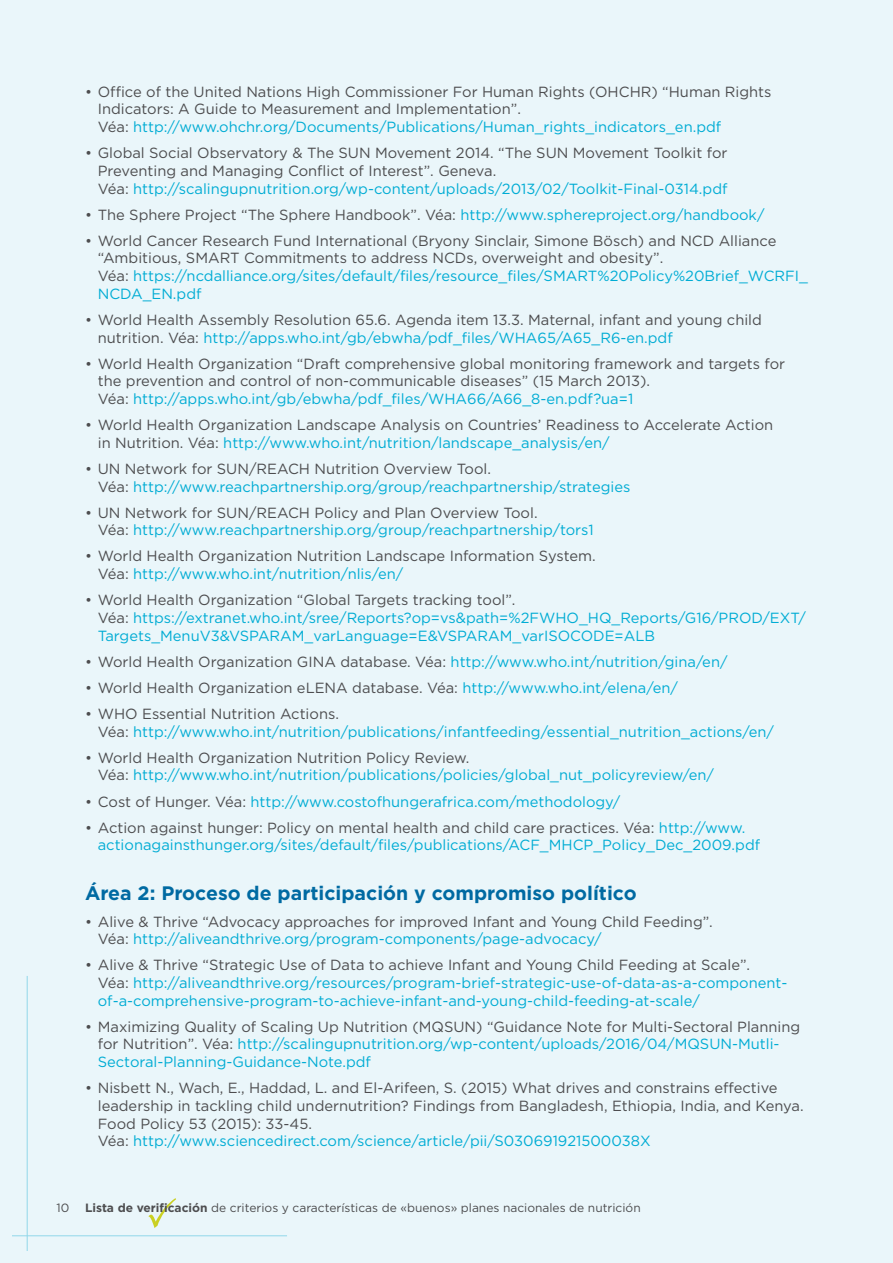
<style>
.page{position:relative;width:893px;height:1263px;background:#eaf6fa}
.page>*{position:absolute;margin:0;border:0;box-sizing:border-box;transform-origin:0 0}
.t1{font:700 19.5px "Gotham";color:#006aa2}
.t2{font:14.7px/17.7px "Gotham";color:#4d4d4f}
.t3{font:14.7px/17.7px "Gotham";color:#00acd4}
.t4{font:12px "Gotham";color:#4d4d4f}
.s1{color:#00acd4}
.s2{color:#4d4d4f}
.s3{font-weight:700}
</style>
<div class="page">
<hr style="left:27px;top:976px;width:1px;height:275px;background:#91d7ea">
<hr style="left:12px;top:1235px;width:275px;height:1px;background:#91d7ea">
<svg style="left:148px;top:1198px;width:28px;height:30px"></svg>
<p class="t2" style="left:98px;top:82px;width:675px;text-indent:-13px">• Office of the United Nations High Commissioner For Human Rights (OHCHR) “Human Rights<br>Indicators: A Guide to Measurement and Implementation”.<br>Véa: <span class="s1">http://www.ohchr.org/Documents/Publications/Human_rights_indicators_en.pdf</span></p>
<p class="t2" style="left:98px;top:144px;width:631px;text-indent:-13px">• Global Social Observatory &amp; The SUN Movement 2014. “The SUN Movement Toolkit for<br>Preventing and Managing Conflict of Interest”. Geneva.<br>Véa: <span class="s1">http://scalingupnutrition.org/wp-content/uploads/2013/02/Toolkit-Final-0314.pdf</span></p>
<p class="t2" style="left:85px;top:205px;width:681px">• The Sphere Project “The Sphere Handbook”. Véa: <span class="s1">http://www.sphereproject.org/handbook/</span></p>
<p class="t2" style="left:98px;top:231px;width:712px;text-indent:-13px">• World Cancer Research Fund International (Bryony Sinclair, Simone Bösch) and NCD Alliance “Ambitious, SMART Commitments to address NCDs, overweight and obesity”.<br>Véa: <span class="s1">https://ncdalliance.org/sites/default/files/resource_files/SMART%20Policy%20Brief_WCRFI_ NCDA_EN.pdf</span></p>
<p class="t2" style="left:98px;top:310px;width:666px;text-indent:-13px">• World Health Assembly Resolution 65.6. Agenda item 13.3. Maternal, infant and young child nutrition. Véa: <span class="s1">http://apps.who.int/gb/ebwha/pdf_files/WHA65/A65_R6-en.pdf</span></p>
<p class="t2" style="left:98px;top:354px;width:689px;text-indent:-13px">• World Health Organization “Draft comprehensive global monitoring framework and targets for the prevention and control of non-communicable diseases” (15 March 2013).<br>Véa: <span class="s1">http://apps.who.int/gb/ebwha/pdf_files/WHA66/A66_8-en.pdf?ua=1</span></p>
<p class="t2" style="left:98px;top:416px;width:677px;text-indent:-13px">• World Health Organization Landscape Analysis on Countries’ Readiness to Accelerate Action in Nutrition. Véa: <span class="s1">http://www.who.int/nutrition/landscape_analysis/en/</span></p>
<p class="t3" style="left:98px;top:459px;width:534px;text-indent:-13px"><span class="s2">• UN Network for SUN/REACH Nutrition Overview Tool.<br>Véa:</span> http://www.reachpartnership.org/group/reachpartnership/strategies</p>
<p class="t3" style="left:98px;top:503px;width:498px;text-indent:-13px"><span class="s2">• UN Network for SUN/REACH Policy and Plan Overview Tool.<br>Véa:</span> http://www.reachpartnership.org/group/reachpartnership/tors1</p>
<p class="t2" style="left:98px;top:547px;width:499px;text-indent:-13px">• World Health Organization Nutrition Landscape Information System.<br>Véa: <span class="s1">http://www.who.int/nutrition/nlis/en/</span></p>
<p class="t3" style="left:98px;top:591px;width:710px;text-indent:-13px"><span class="s2">• World Health Organization “Global Targets tracking tool”.<br>Véa:</span> https://extranet.who.int/sree/Reports?op=vs&amp;path=%2FWHO_HQ_Reports/G16/PROD/EXT/<br>Targets_MenuV3&amp;VSPARAM_varLanguage=E&amp;VSPARAM_varISOCODE=ALB</p>
<p class="t2" style="left:85px;top:652px;width:644px">• World Health Organization GINA database. Véa: <span class="s1">http://www.who.int/nutrition/gina/en/</span></p>
<p class="t2" style="left:85px;top:678px;width:594px">• World Health Organization eLENA database. Véa: <span class="s1">http://www.who.int/elena/en/</span></p>
<p class="t3" style="left:98px;top:705px;width:678px;text-indent:-13px"><span class="s2">• WHO Essential Nutrition Actions.<br>Véa:</span> http://www.who.int/nutrition/publications/infantfeeding/essential_nutrition_actions/en/</p>
<p class="t3" style="left:98px;top:748px;width:618px;text-indent:-13px"><span class="s2">• World Health Organization Nutrition Policy Review.<br>Véa:</span> http://www.who.int/nutrition/publications/policies/global_nut_policyreview/en/</p>
<p class="t3" style="left:85px;top:792px;width:537px"><span class="s2">• Cost of Hunger. Véa:</span> http://www.costofhungerafrica.com/methodology/</p>
<p class="t3" style="left:98px;top:818px;width:664px;text-indent:-13px"><span class="s2">• Action against hunger: Policy on mental health and child care practices. Véa:</span> http://www. actionagainsthunger.org/sites/default/files/publications/ACF_MHCP_Policy_Dec_2009.pdf</p>
<h1 class="t1" style="left:85px;top:880px;width:553px">Área 2: Proceso de participación y compromiso político</h1>
<p class="t2" style="left:98px;top:912px;width:617px;text-indent:-13px">• Alive &amp; Thrive “Advocacy approaches for improved Infant and Young Child Feeding”.<br>Véa: <span class="s1">http://aliveandthrive.org/program-components/page-advocacy/</span></p>
<p class="t3" style="left:98px;top:956px;width:691px;text-indent:-13px"><span class="s2">• Alive &amp; Thrive “Strategic Use of Data to achieve Infant and Young Child Feeding at Scale”.<br>Véa:</span> http://aliveandthrive.org/resources/program-brief-strategic-use-of-data-as-a-component&shy;of-a-comprehensive-program-to-achieve-infant-and-young-child-feeding-at-scale/</p>
<p class="t3" style="left:98px;top:1017px;width:704px;text-indent:-13px"><span class="s2">• Maximizing Quality of Scaling Up Nutrition (MQSUN) “Guidance Note for Multi-Sectoral Planning for Nutrition”. Véa:</span> http://scalingupnutrition.org/wp-content/uploads/2016/04/MQSUN-Mutli-<br>Sectoral-Planning-Guidance-Note.pdf</p>
<p class="t2" style="left:98px;top:1079px;width:707px;text-indent:-13px">• Nisbett N., Wach, E., Haddad, L. and El-Arifeen, S. (2015) What drives and constrains effective leadership in tackling child undernutrition? Findings from Bangladesh, Ethiopia, India, and Kenya.<br>Food Policy 53 (2015): 33-45.<br>Véa: <span class="s1">http://www.sciencedirect.com/science/article/pii/S030691921500038X</span></p>
<p class="t4" style="left:57px;top:1200px;width:14px">10</p>
<p class="t4" style="left:85px;top:1200px;width:557px"><span class="s3">Lista de verificación</span> de criterios y características de «buenos» planes nacionales de nutrición</p>
</div>
